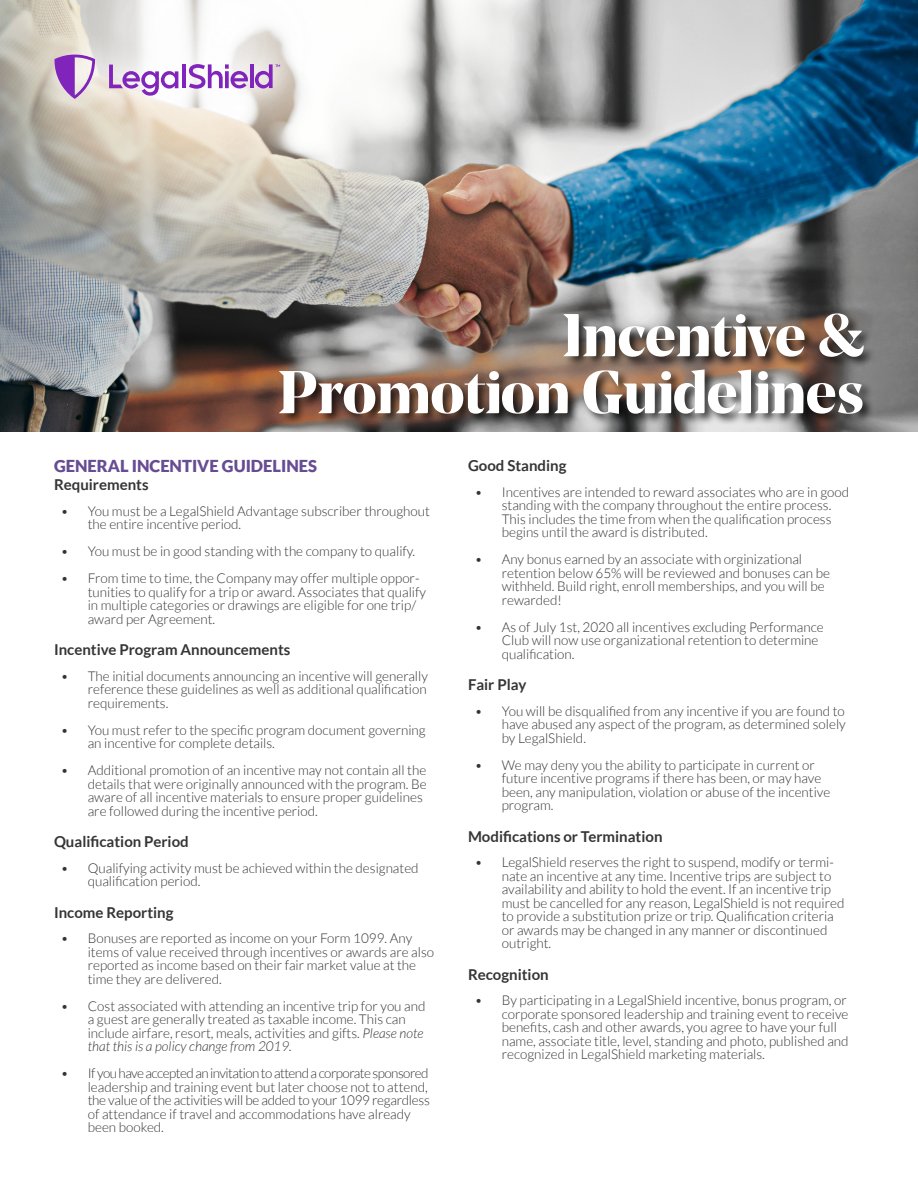
<style>
.page{position:relative;width:918px;height:1188px;background:#fff}
.page>*{position:absolute;margin:0;border:0;box-sizing:border-box;transform-origin:0 0}
.t1{font:60px/57px "Swift Justice";letter-spacing:-.005em;color:#fff;text-align:right}
.t2{font:900 16.5px "Best Defense";color:#674c93}
.t3{font:700 15px "Best Defense";color:#353536}
.t4{font:300 13.5px/13.5px "Best Defense";color:#363433}
.t5{font:300 13.5px/13.5px "Best Defense";letter-spacing:-.02em;color:#363433}
.s1{font-style:italic}
</style>
<div class="page">
<img style="left:0;top:0;width:918px;height:432px">
<div style="left:278px;top:311px;width:597px;height:115px;background:#000;opacity:.75"></div>
<div style="left:22px;top:22px;width:290px;height:109px;background:#fff;opacity:.8"></div>
<svg style="left:109px;top:65px;width:69px;height:31px"></svg>
<hr style="left:182px;top:65px;width:4px;height:23px;background:#8124bb">
<svg style="left:55px;top:54px;width:40px;height:45px"></svg>
<svg style="left:189px;top:64px;width:59px;height:27px"></svg>
<hr style="left:250px;top:64px;width:4px;height:24px;background:#8124bb">
<svg style="left:255px;top:64px;width:25px;height:25px"></svg>
<h1 class="t1" style="left:278px;top:306px;width:587px">Incentive &amp;<br>Promotion Guidelines</h1>
<p class="t2" style="left:54px;top:457px;width:265px">GENERAL INCENTIVE GUIDELINES</p>
<p class="t3" style="left:54px;top:476px;width:96px">Requirements</p>
<p class="t4" style="left:88px;top:504px;width:344px;text-indent:-27px">• You must be a LegalShield Advantage subscriber throughout the entire incentive period.</p>
<p class="t4" style="left:61px;top:545px;width:356px">• You must be in good standing with the company to qualify.</p>
<p class="t4" style="left:88px;top:572px;width:340px;text-indent:-27px">• From time to time, the Company may offer multiple oppor&shy;tunities to qualify for a trip or award. Associates that qualify in multiple categories or drawings are eligible for one trip/ award per Agreement.</p>
<p class="t3" style="left:54px;top:641px;width:238px">Incentive Program Announcements</p>
<p class="t4" style="left:88px;top:669px;width:342px;text-align:justify;text-indent:-27px">• The initial documents announcing an incentive will generally reference these guidelines as well as additional qualification requirements.</p>
<p class="t4" style="left:88px;top:723px;width:339px;text-indent:-27px">• You must refer to the specific program document governing an incentive for complete details.</p>
<p class="t4" style="left:88px;top:764px;width:341px;text-indent:-27px">• Additional promotion of an incentive may not contain all the details that were originally announced with the program. Be aware of all incentive materials to ensure proper guidelines are followed during the incentive period.</p>
<p class="t3" style="left:54px;top:833px;width:136px">Qualification Period</p>
<p class="t4" style="left:88px;top:861px;width:332px;text-indent:-27px">• Qualifying activity must be achieved within the designated qualification period.</p>
<p class="t3" style="left:54px;top:904px;width:121px">Income Reporting</p>
<p class="t4" style="left:88px;top:932px;width:348px;text-indent:-27px">• Bonuses are reported as income on your Form 1099. Any items of value received through incentives or awards are also reported as income based on their fair market value at the time they are delivered.</p>
<p class="t4" style="left:88px;top:999px;width:339px;text-indent:-27px">• Cost associated with attending an incentive trip for you and a guest are generally treated as taxable income. This can include airfare, resort, meals, activities and gifts. <span class="s1">Please note that this is a policy change from 2019.</span></p>
<p class="t5" style="left:88px;top:1067px;width:344px;text-indent:-27px">• If you have accepted an invitation to attend a corporate sponsored leadership and training event but later choose not to attend, the value of the activities will be added to your 1099 regardless of attendance if travel and accommodations have already been booked.</p>
<p class="t3" style="left:468px;top:457px;width:100px">Good Standing</p>
<p class="t4" style="left:502px;top:485px;width:349px;text-indent:-27px">• Incentives are intended to reward associates who are in good standing with the company throughout the entire process.<br>This includes the time from when the qualification process begins until the award is distributed.</p>
<p class="t4" style="left:502px;top:553px;width:330px;text-indent:-27px">• Any bonus earned by an associate with orginizational retention below 65% will be reviewed and bonuses can be withheld. Build right, enroll memberships, and you will be rewarded!</p>
<p class="t4" style="left:502px;top:620px;width:324px;text-indent:-27px">• As of July 1st, 2020 all incentives excluding Performance<br>Club will now use organizational retention to determine qualification.</p>
<p class="t3" style="left:468px;top:676px;width:60px">Fair Play</p>
<p class="t4" style="left:502px;top:704px;width:346px;text-align:justify;text-indent:-27px">• You will be disqualified from any incentive if you are found to have abused any aspect of the program, as determined solely by LegalShield.</p>
<p class="t4" style="left:502px;top:758px;width:330px;text-indent:-27px">• We may deny you the ability to participate in current or future incentive programs if there has been, or may have been, any manipulation, violation or abuse of the incentive program.</p>
<p class="t3" style="left:468px;top:828px;width:196px">Modifications or Termination</p>
<p class="t4" style="left:502px;top:856px;width:344px;text-indent:-27px">• LegalShield reserves the right to suspend, modify or termi&shy;nate an incentive at any time. Incentive trips are subject to availability and ability to hold the event. If an incentive trip must be cancelled for any reason, LegalShield is not required to provide a substitution prize or trip. Qualification criteria or awards may be changed in any manner or discontinued outright.</p>
<p class="t3" style="left:468px;top:966px;width:82px">Recognition</p>
<p class="t4" style="left:502px;top:994px;width:348px;text-indent:-27px">• By participating in a LegalShield incentive, bonus program, or corporate sponsored leadership and training event to receive benefits, cash and other awards, you agree to have your full name, associate title, level, standing and photo, published and recognized in LegalShield marketing materials.</p>
</div>
